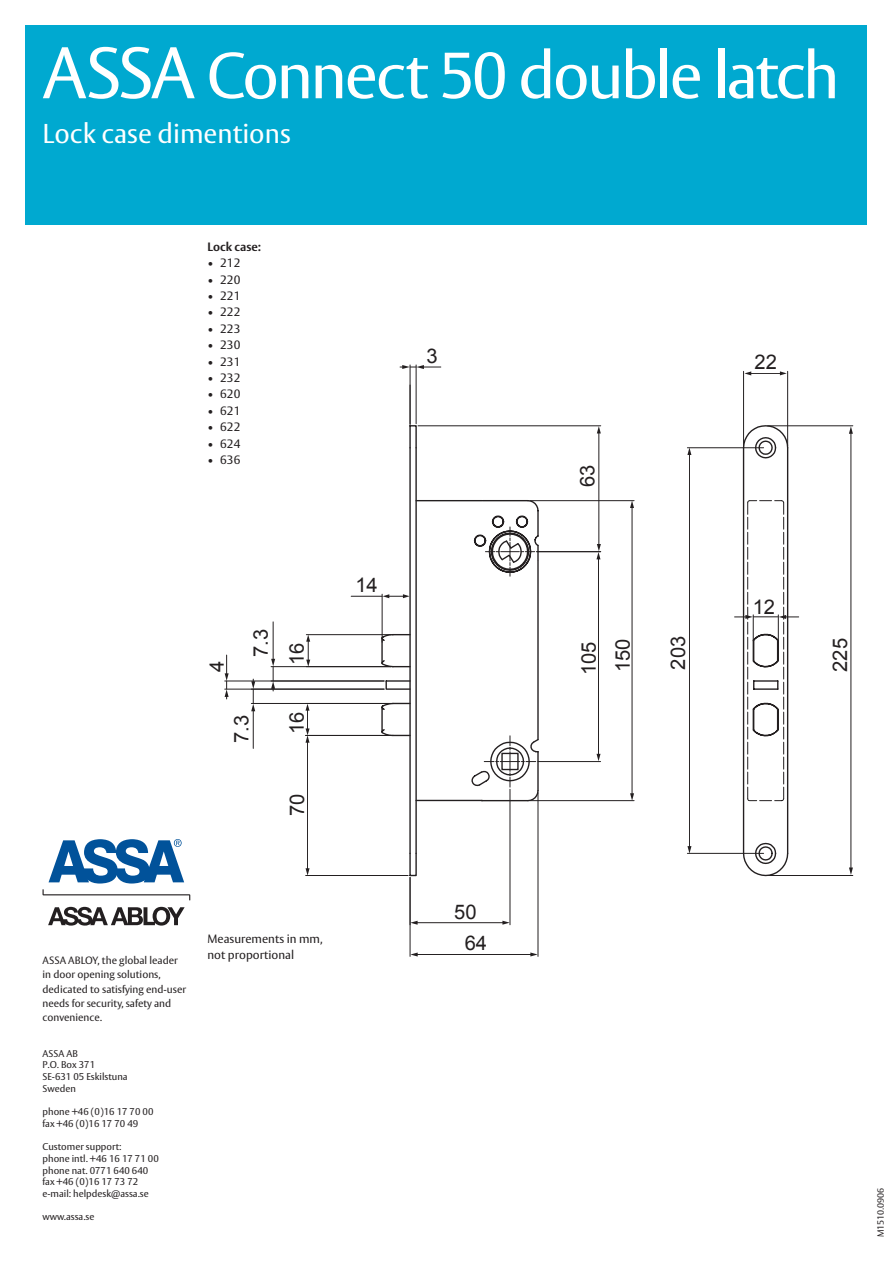
<style>
.page{position:relative;width:893px;height:1263px;background:#fff}
.page>*{position:absolute;margin:0;border:0;box-sizing:border-box;transform-origin:0 0}
.Huvudrubrik_framsida{font:64.5px "ASSA Vesta";letter-spacing:-.04em;color:#fff}
.Underrubrik_framsida{font:27px "ASSA Vesta";color:#fff}
.t1{font:20.1px "Arial";color:#231f20}
.Brödtext{font:12px/15.8px "ASSA Vesta";color:#231f20}
.Brödtext-2{font:700 12px "ASSA Vesta";color:#231f20}
.t2{font:10.5px/14.2px "ASSA Vesta";color:#231f20}
.t3{font:9.75px "ASSA Vesta";color:#231f20}
.Brödtext-3{font:9px "ASSA Vesta";color:#231f20}
.s1{font-size:72px}
</style>
<div class="page">
<div style="left:26px;top:26px;width:841px;height:199px;background:#00a9d0"></div>
<svg style="left:43px;top:889px;width:147px;height:11px"></svg>
<svg style="left:48px;top:907px;width:137px;height:19px"></svg>
<svg style="left:49px;top:839px;width:135px;height:44px"></svg>
<hr style="left:768px;top:425px;width:85px;height:1px;background:#231f20">
<hr style="left:768px;top:875px;width:85px;height:1px;background:#231f20">
<hr style="left:851px;top:432px;width:1px;height:437px;background:#231f20">
<svg style="left:849px;top:867px;width:4px;height:8px"></svg>
<svg style="left:849px;top:426px;width:4px;height:8px"></svg>
<hr style="left:306px;top:634px;width:85px;height:1px;background:#231f20">
<svg style="left:306px;top:635px;width:4px;height:31px"></svg>
<hr style="left:271px;top:666px;width:120px;height:1px;background:#231f20">
<hr style="left:273px;top:622px;width:1px;height:40px;background:#231f20">
<svg style="left:271px;top:659px;width:4px;height:32px"></svg>
<hr style="left:410px;top:877px;width:1px;height:79px;background:#231f20">
<hr style="left:538px;top:793px;width:1px;height:163px;background:#231f20">
<hr style="left:416px;top:954px;width:116px;height:1px;background:#231f20">
<svg style="left:530px;top:952px;width:8px;height:4px"></svg>
<svg style="left:410px;top:952px;width:8px;height:4px"></svg>
<hr style="left:510px;top:789px;width:1px;height:136px;background:#231f20">
<hr style="left:416px;top:922px;width:88px;height:1px;background:#231f20">
<svg style="left:502px;top:921px;width:8px;height:4px"></svg>
<svg style="left:410px;top:921px;width:8px;height:4px"></svg>
<hr style="left:306px;top:875px;width:102px;height:1px;background:#231f20">
<hr style="left:307px;top:741px;width:1px;height:128px;background:#231f20">
<svg style="left:306px;top:868px;width:4px;height:7px"></svg>
<hr style="left:225px;top:689px;width:159px;height:1px;background:#231f20">
<hr style="left:225px;top:681px;width:159px;height:1px;background:#231f20">
<svg style="left:225px;top:655px;width:4px;height:44px"></svg>
<hr style="left:251px;top:703px;width:140px;height:1px;background:#231f20">
<hr style="left:253px;top:708px;width:1px;height:40px;background:#231f20">
<svg style="left:251px;top:679px;width:4px;height:32px"></svg>
<hr style="left:306px;top:735px;width:85px;height:1px;background:#231f20">
<svg style="left:305px;top:704px;width:5px;height:39px"></svg>
<svg style="left:408px;top:802px;width:381px;height:75px"></svg>
<hr style="left:410px;top:365px;width:1px;height:59px;background:#231f20">
<hr style="left:416px;top:365px;width:1px;height:59px;background:#231f20">
<svg style="left:400px;top:365px;width:41px;height:4px"></svg>
<svg style="left:409px;top:424px;width:380px;height:75px"></svg>
<hr style="left:743px;top:371px;width:1px;height:75px;background:#231f20">
<hr style="left:787px;top:371px;width:1px;height:75px;background:#231f20">
<hr style="left:750px;top:373px;width:31px;height:1px;background:#231f20">
<svg style="left:780px;top:371px;width:7px;height:4px"></svg>
<svg style="left:744px;top:371px;width:7px;height:4px"></svg>
<svg style="left:758px;top:440px;width:16px;height:15px"></svg>
<hr style="left:410px;top:385px;width:1px;height:41px;background:#231f20">
<svg style="left:380px;top:499px;width:419px;height:303px"></svg>
<hr style="left:351px;top:596px;width:31px;height:1px;background:#231f20">
<p class="Huvudrubrik_framsida" style="left:43px;top:37px;width:798px"><span class="s1">ASSA</span> Connect 50 double latch</p>
<p class="Underrubrik_framsida" style="left:43px;top:117px;width:250px">Lock case dimentions</p>
<p class="Brödtext-2" style="left:207px;top:239px;width:55px">Lock case:</p>
<p class="Brödtext" style="left:207px;top:256px;width:34px">• 212</p>
<p class="Brödtext" style="left:207px;top:272px;width:34px">• 220</p>
<p class="Brödtext" style="left:207px;top:288px;width:34px">• 221</p>
<p class="Brödtext" style="left:207px;top:305px;width:34px">• 222</p>
<p class="Brödtext" style="left:207px;top:321px;width:34px">• 223</p>
<p class="Brödtext" style="left:207px;top:338px;width:34px">• 230</p>
<p class="Brödtext" style="left:207px;top:354px;width:34px">• 231</p>
<p class="Brödtext" style="left:207px;top:370px;width:34px">• 232</p>
<p class="Brödtext" style="left:207px;top:387px;width:34px">• 620</p>
<p class="Brödtext" style="left:207px;top:403px;width:34px">• 621</p>
<p class="Brödtext" style="left:207px;top:420px;width:34px">• 622</p>
<p class="Brödtext" style="left:207px;top:436px;width:34px">• 624</p>
<p class="Brödtext" style="left:207px;top:452px;width:34px">• 636</p>
<p class="t1" style="left:203px;top:671px;width:13px;rotate:-90deg">4</p>
<p class="t1" style="left:247px;top:657px;width:30px;rotate:-90deg">7.3</p>
<p class="t1" style="left:228px;top:743px;width:30px;rotate:-90deg">7.3</p>
<p class="t1" style="left:283px;top:665px;width:24px;rotate:-90deg">16</p>
<p class="t1" style="left:283px;top:734px;width:24px;rotate:-90deg">16</p>
<p class="t1" style="left:283px;top:816px;width:24px;rotate:-90deg">70</p>
<p class="t1" style="left:355px;top:571px;width:24px">14</p>
<p class="t2" style="left:43px;top:954px;width:137px">ASSA ABLOY, the global leader</p>
<p class="t2" style="left:43px;top:968px;width:145px">in door opening solutions, dedicated to satisfying end-user needs for security, safety and convenience.</p>
<p class="t3" style="left:43px;top:1047px;width:37px">ASSA AB</p>
<p class="t3" style="left:43px;top:1059px;width:54px">P.O. Box 371</p>
<p class="t3" style="left:43px;top:1070px;width:87px">SE-631 05 Eskilstuna</p>
<p class="t3" style="left:43px;top:1082px;width:35px">Sweden</p>
<p class="t3" style="left:43px;top:1106px;width:112px">phone +46 (0)16 17 70 00</p>
<p class="t3" style="left:43px;top:1117px;width:97px">fax +46 (0)16 17 70 49</p>
<p class="t3" style="left:43px;top:1141px;width:80px">Customer support:</p>
<p class="t3" style="left:43px;top:1152px;width:118px">phone intl. +46 16 17 71 00</p>
<p class="t3" style="left:43px;top:1164px;width:107px">phone nat. 0771 640 640</p>
<p class="t3" style="left:43px;top:1176px;width:97px">fax +46 (0)16 17 73 72</p>
<p class="t3" style="left:43px;top:1187px;width:108px">e-mail: helpdesk@assa.se</p>
<p class="t3" style="left:43px;top:1211px;width:53px">www.assa.se</p>
<p class="Brödtext" style="left:207px;top:931px;width:117px">Measurements in mm, not proportional</p>
<p class="t1" style="left:427px;top:342px;width:13px">3</p>
<p class="t1" style="left:754px;top:348px;width:24px">22</p>
<p class="t1" style="left:454px;top:898px;width:24px">50</p>
<p class="t1" style="left:465px;top:929px;width:24px">64</p>
<p class="t1" style="left:574px;top:487px;width:24px;rotate:-90deg">63</p>
<p class="t1" style="left:575px;top:675px;width:35px;rotate:-90deg">105</p>
<p class="t1" style="left:609px;top:672px;width:35px;rotate:-90deg">150</p>
<p class="t1" style="left:664px;top:669px;width:35px;rotate:-90deg">203</p>
<p class="t1" style="left:753px;top:593px;width:24px">12</p>
<p class="t1" style="left:826px;top:672px;width:35px;rotate:-90deg">225</p>
<p class="Brödtext-3" style="left:875px;top:1237px;width:51px;rotate:-90deg">M1510.0906</p>
</div>
